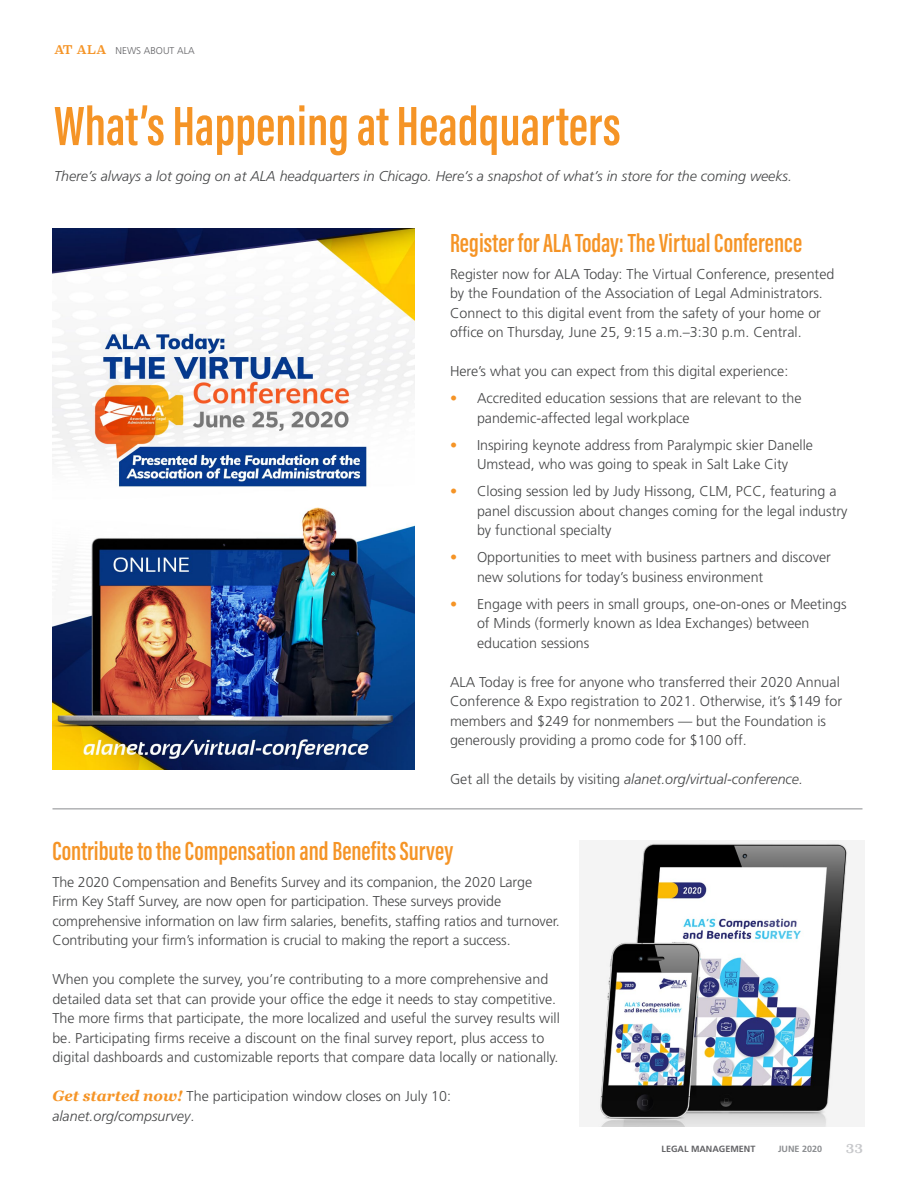
<style>
.page{position:relative;width:918px;height:1188px;background:#fff}
.page>*{position:absolute;margin:0;border:0;box-sizing:border-box;transform-origin:0 0}
.t1{font:600 57px "Acumin Pro Extra Cond";color:#f59426}
.t2{font:600 27px "Acumin Pro Extra Cond";color:#f59426}
.t3{font:300 14.25px/19.5px "Frutiger LT Std";color:#454647}
.t4{font:italic 300 14.25px "Frutiger LT Std";color:#454647}
.t5{font:13.5px "Superclarendon Rg";color:#c7c8cb}
.t6{font:300 9.9px "Frutiger LT Std";color:#636366}
.t7{font:700 9px "Frutiger LT Std";color:#636366}
.t8{font:700 9px "Frutiger LT Std";color:#8a8c8f}
.s1{font-family:"Superclarendon Rg";font-weight:400;font-size:12px;color:#f59426}
.s2{color:#f59426}
.s3{font-style:normal}
.s4{font-family:"Georgia";font-weight:700;font-style:italic;font-size:15px;color:#f59426}
</style>
<div class="page">
<hr style="left:52px;top:808px;width:810px;height:1px;background:#8a8c8f">
<img style="left:580px;top:840px;width:285px;height:286px">
<img style="left:52px;top:229px;width:362px;height:541px">
<p class="t6" style="left:54px;top:45px;width:142px"><span class="s1">AT ALA</span> NEWS ABOUT ALA</p>
<p class="t1" style="left:54px;top:91px;width:568px">What’s Happening at Headquarters</p>
<p class="t4" style="left:54px;top:168px;width:740px">There’s always a lot going on at ALA headquarters in Chicago. Here’s a snapshot of what’s in store for the coming weeks.</p>
<p class="t2" style="left:450px;top:226px;width:354px">Register for ALA Today: The Virtual Conference</p>
<p class="t3" style="left:450px;top:264px;width:386px">Register now for ALA Today: The Virtual Conference, presented by the Foundation of the Association of Legal Administrators.<br>Connect to this digital event from the safety of your home or office on Thursday, June 25, 9:15 a.m.–3:30 p.m. Central.</p>
<p class="t3" style="left:450px;top:362px;width:340px">Here’s what you can expect from this digital experience:</p>
<p class="t3" style="left:477px;top:389px;width:326px;text-indent:-27px"><span class="s2">•</span> Accredited education sessions that are relevant to the pandemic-affected legal workplace</p>
<p class="t3" style="left:450px;top:435px;width:364px;text-align:center"><span class="s2">•</span> Inspiring keynote address from Paralympic skier Danelle<br>Umstead, who was going to speak in Salt Lake City</p>
<p class="t3" style="left:477px;top:482px;width:372px;text-indent:-27px"><span class="s2">•</span> Closing session led by Judy Hissong, CLM, PCC, featuring a panel discussion about changes coming for the legal industry by functional specialty</p>
<p class="t3" style="left:477px;top:548px;width:355px;text-indent:-27px"><span class="s2">•</span> Opportunities to meet with business partners and discover new solutions for today’s business environment</p>
<p class="t3" style="left:477px;top:594px;width:371px;text-indent:-27px"><span class="s2">•</span> Engage with peers in small groups, one-on-ones or Meetings of Minds (formerly known as Idea Exchanges) between education sessions</p>
<p class="t3" style="left:450px;top:672px;width:394px">ALA Today is free for anyone who transferred their 2020 Annual Conference &amp; Expo registration to 2021. Otherwise, it’s $149 for members and $249 for nonmembers — but the Foundation is generously providing a promo code for $100 off.</p>
<p class="t4" style="left:450px;top:771px;width:355px"><span class="s3">Get all the details by visiting</span> alanet.org/virtual-conference.</p>
<p class="t2" style="left:52px;top:834px;width:402px">Contribute to the Compensation and Benefits Survey</p>
<p class="t3" style="left:52px;top:872px;width:509px">The 2020 Compensation and Benefits Survey and its companion, the 2020 Large Firm Key Staff Survey, are now open for participation. These surveys provide comprehensive information on law firm salaries, benefits, staffing ratios and turnover.<br>Contributing your firm’s information is crucial to making the report a success.</p>
<p class="t3" style="left:52px;top:970px;width:509px">When you complete the survey, you’re contributing to a more comprehensive and detailed data set that can provide your office the edge it needs to stay competitive.<br>The more firms that participate, the more localized and useful the survey results will be. Participating firms receive a discount on the final survey report, plus access to digital dashboards and customizable reports that compare data locally or nationally.</p>
<p class="t3" style="left:52px;top:1087px;width:400px"><span class="s4">Get started now!</span> The participation window closes on July 10:</p>
<p class="t4" style="left:52px;top:1108px;width:143px">alanet.org/compsurvey<span class="s3">.</span></p>
<p class="t7" style="left:662px;top:1144px;width:95px">LEGAL MANAGEMENT</p>
<p class="t8" style="left:778px;top:1144px;width:46px">JUNE 2020</p>
<p class="t5" style="left:846px;top:1140px;width:19px">33</p>
</div>
